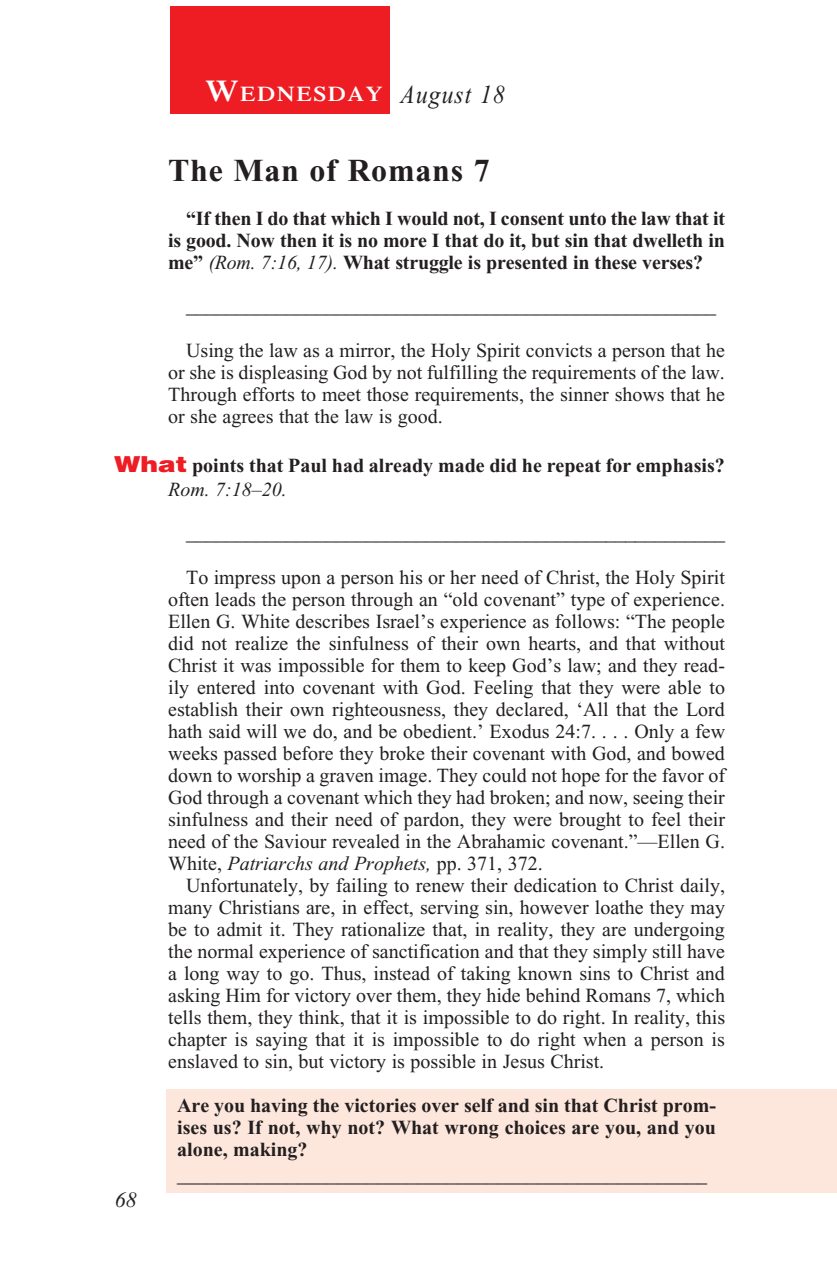
<style>
.page{position:relative;width:837px;height:1278px;background:#fff}
.page>*{position:absolute;margin:0;border:0;box-sizing:border-box;transform-origin:0 0}
._01-Daily_head{font:700 32px "Times New Roman";letter-spacing:.025em;color:#231f20}
._00-Month-Day{font:italic 26px "Times New Roman";letter-spacing:.05em;color:#231f20;scale:.9 1}
.t1{font:italic 22px "Times New Roman";color:#231f20}
.t2{font:600 21px "Times";letter-spacing:.07em;color:#fff;scale:1.1 1}
._4-Body_Copy{font:20px/22px "Times New Roman";color:#231f20;text-align:justify}
.x-screened_box-text{font:700 20px/22px "Times New Roman";color:#231f20;text-align:justify}
._4-Body_Copy-2{font:700 20px/22px "Times New Roman";letter-spacing:-.01em;color:#231f20;text-align:justify}
._6-question{font:700 20px/24px "Times New Roman";color:#231f20}
.s1{font-size:30px}
.s2{font-weight:400;font-style:italic}
.s3{font-family:"Helvetica";font-weight:900;font-size:22px;color:#ee1d23}
.s4{font-style:italic}
</style>
<div class="page">
<div style="left:166px;top:1089px;width:671px;height:104px;background:#fde7dc"></div>
<div style="left:170px;top:6px;width:220px;height:107px;background:#ee1d23"></div>
<p class="t2" style="left:205px;top:81px;width:162px"><span class="s1">W</span>EDNESDAY</p>
<p class="_00-Month-Day" style="left:401px;top:80px;width:117px">August 18</p>
<p class="_01-Daily_head" style="left:168px;top:153px;width:323px">The Man of Romans 7</p>
<p class="_4-Body_Copy-2" style="left:168px;top:208px;width:558px;text-indent:18px">“If then I do that which I would not, I consent unto the law that it is good. Now then it is no more I that do it, but sin that dwelleth in me” <span class="s2">(Rom. 7:16, 17).</span> What struggle is presented in these verses?</p>
<p class="_4-Body_Copy" style="left:186px;top:296px;width:532px">_____________________________________________________</p>
<p class="_4-Body_Copy" style="left:168px;top:340px;width:558px;text-indent:18px">Using the law as a mirror, the Holy Spirit convicts a person that he or she is displeasing God by not fulfilling the requirements of the law.<br>Through efforts to meet those requirements, the sinner shows that he or she agrees that the law is good.</p>
<p class="_6-question" style="left:168px;top:453px;width:558px;text-indent:-54px"><span class="s3">What</span> points that Paul had already made did he repeat for emphasis?<br><span class="s2">Rom. 7:18–20.</span></p>
<p class="t1" style="left:115px;top:1188px;width:24px">68</p>
<p class="_4-Body_Copy" style="left:186px;top:522px;width:541px">______________________________________________________</p>
<p class="_4-Body_Copy" style="left:168px;top:566px;width:559px;text-indent:18px">To impress upon a person his or her need of Christ, the Holy Spirit often leads the person through an “old covenant” type of experience.<br>Ellen G. White describes Israel’s experience as follows: “The people did not realize the sinfulness of their own hearts, and that without Christ it was impossible for them to keep God’s law; and they read&shy;ily entered into covenant with God. Feeling that they were able to establish their own righteousness, they declared, ‘All that the Lord hath said will we do, and be obedient.’ Exodus 24:7. . . . Only a few weeks passed before they broke their covenant with God, and bowed down to worship a graven image. They could not hope for the favor of God through a covenant which they had broken; and now, seeing their sinfulness and their need of pardon, they were brought to feel their need of the Saviour revealed in the Abrahamic covenant.”—Ellen G.<br>White, <span class="s4">Patriarchs and Prophets,</span> pp. 371, 372.</p>
<p class="_4-Body_Copy" style="left:168px;top:874px;width:558px;text-indent:18px">Unfortunately, by failing to renew their dedication to Christ daily, many Christians are, in effect, serving sin, however loathe they may be to admit it. They rationalize that, in reality, they are undergoing the normal experience of sanctification and that they simply still have a long way to go. Thus, instead of taking known sins to Christ and asking Him for victory over them, they hide behind Romans 7, which tells them, they think, that it is impossible to do right. In reality, this chapter is saying that it is impossible to do right when a person is enslaved to sin, but victory is possible in Jesus Christ.</p>
<p class="x-screened_box-text" style="left:177px;top:1094px;width:540px">Are you having the victories over self and sin that Christ prom&shy;ises us? If not, why not? What wrong choices are you, and you alone, making?</p>
<p class="x-screened_box-text" style="left:177px;top:1164px;width:532px">_____________________________________________________</p>
</div>
